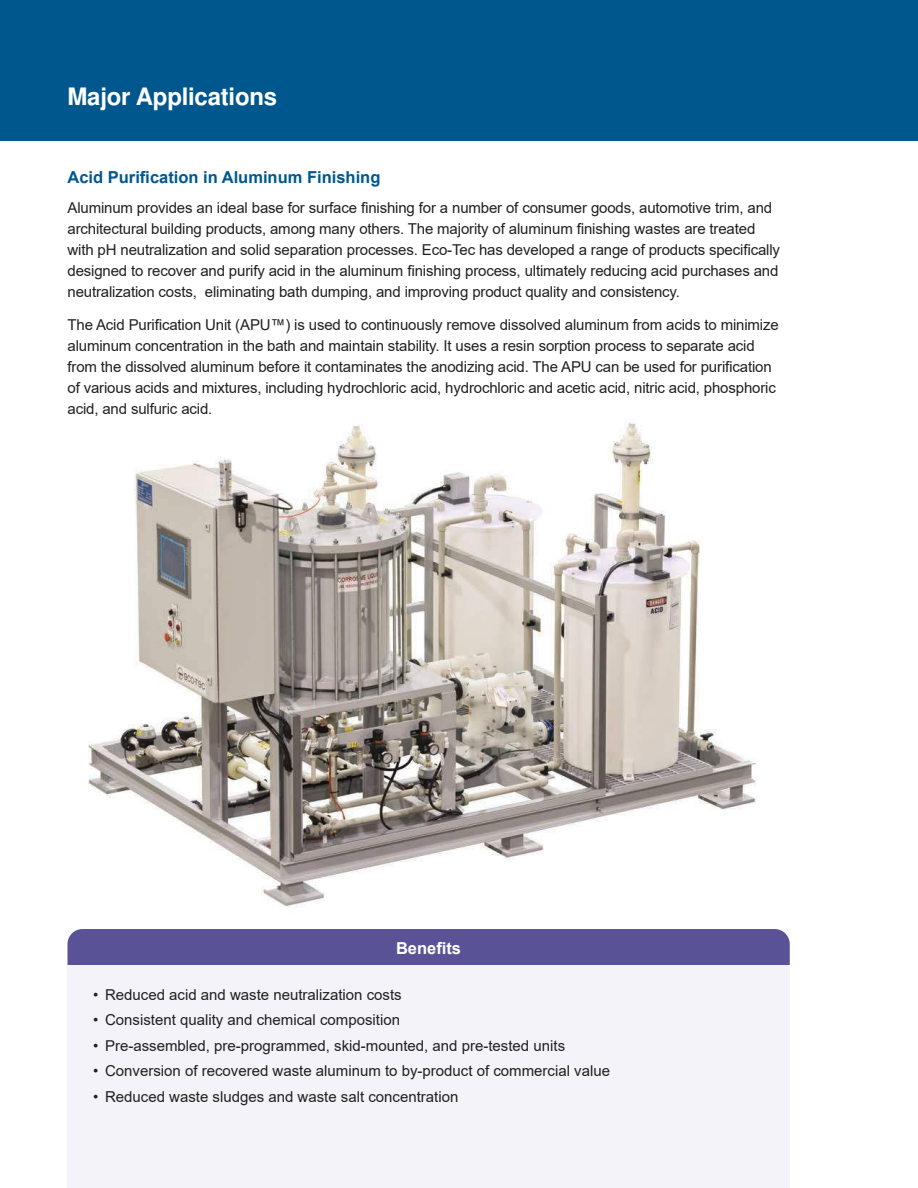
<style>
.page{position:relative;width:918px;height:1188px;background:#fff}
.page>*{position:absolute;margin:0;border:0;box-sizing:border-box;transform-origin:0 0}
.t1{font:700 24px "Arial";letter-spacing:-.01em;color:#fff}
.t2{font:700 16.5px "Arial";color:#00578d}
.t3{font:700 16.5px "Arial";color:#fff}
.t4{font:15px/21px "Arial";letter-spacing:-.01em;color:#221f1f}
</style>
<div class="page">
<div style="left:0;top:0;width:918px;height:141px;background:#00578d"></div>
<img style="left:88px;top:422px;width:669px;height:486px">
<div style="left:67px;top:929px;width:723px;height:36px;background:#5a5297"></div>
<div style="left:67px;top:967px;width:723px;height:221px;background:#f4f3f9"></div>
<h1 class="t1" style="left:68px;top:87px;width:211px">Major Applications</h1>
<p class="t2" style="left:68px;top:166px;width:314px">Acid Puri昀椀cation in Aluminum Finishing</p>
<p class="t4" style="left:68px;top:197px;width:714px">Aluminum provides an ideal base for surface 昀椀nishing for a number of consumer goods, automotive trim, and architectural building products, among many others. The majority of aluminum 昀椀nishing wastes are treated with pH neutralization and solid separation processes. Eco-Tec has developed a range of products speci昀椀cally designed to recover and purify acid in the aluminum 昀椀nishing process, ultimately reducing acid purchases and neutralization costs, eliminating bath dumping, and improving product quality and consistency.</p>
<p class="t4" style="left:68px;top:314px;width:713px">The Acid Puri昀椀cation Unit (APU™) is used to continuously remove dissolved aluminum from acids to minimize aluminum concentration in the bath and maintain stability. It uses a resin sorption process to separate acid from the dissolved aluminum before it contaminates the anodizing acid. The APU can be used for puri昀椀cation of various acids and mixtures, including hydrochloric acid, hydrochloric and acetic acid, nitric acid, phosphoric acid, and sulfuric acid.</p>
<p class="t3" style="left:396px;top:936px;width:67px">Bene昀椀ts</p>
<p class="t4" style="left:93px;top:984px;width:310px">• Reduced acid and waste neutralization costs</p>
<p class="t4" style="left:93px;top:1009px;width:309px">• Consistent quality and chemical composition</p>
<p class="t4" style="left:93px;top:1035px;width:474px">• Pre-assembled, pre-programmed, skid-mounted, and pre-tested units</p>
<p class="t4" style="left:93px;top:1060px;width:519px">• Conversion of recovered waste aluminum to by-product of commercial value</p>
<p class="t4" style="left:93px;top:1086px;width:367px">• Reduced waste sludges and waste salt concentration</p>
</div>
